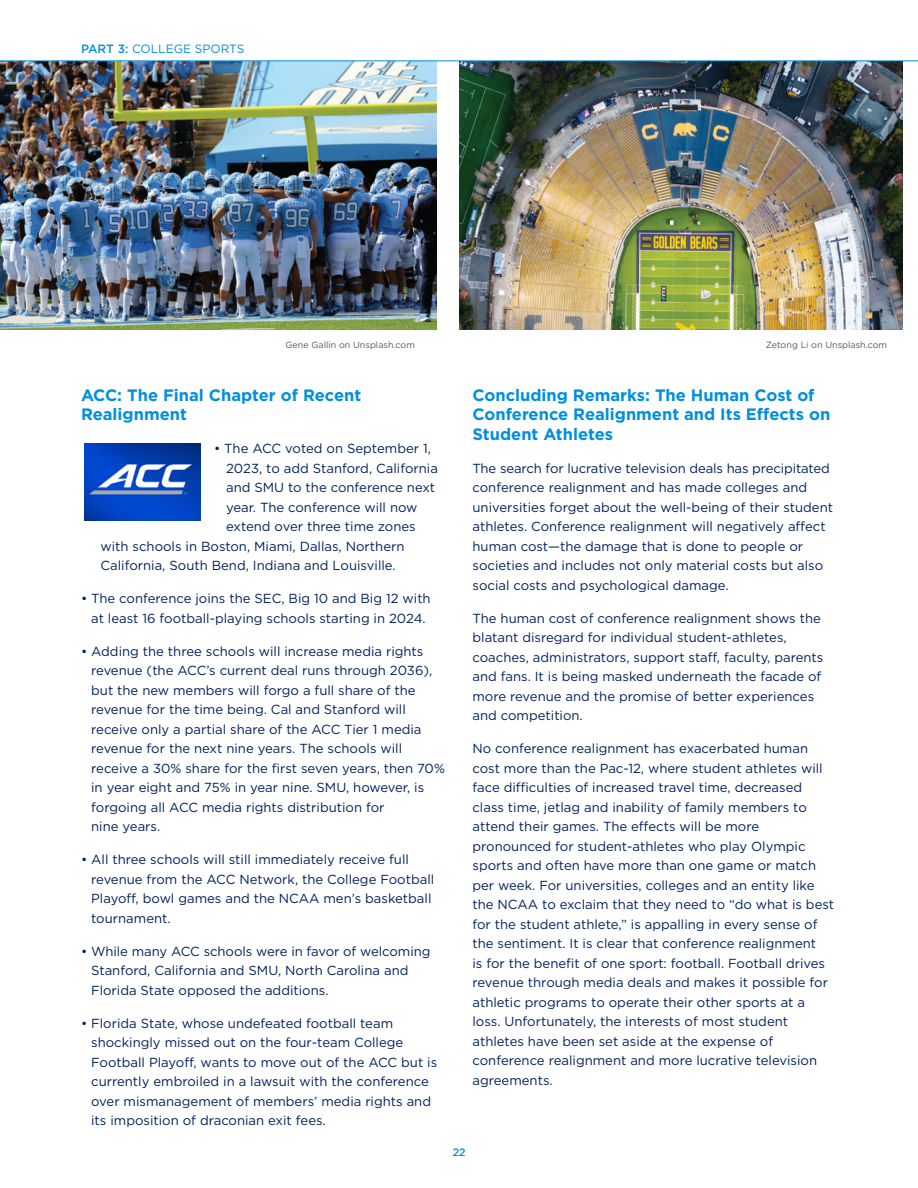
<style>
.page{position:relative;width:918px;height:1188px;background:#fff}
.page>*{position:absolute;margin:0;border:0;box-sizing:border-box;transform-origin:0 0}
.head_2{font:700 16.5px/19.5px "Gotham";color:#008fde}
.body_copy{font:13.2px/19.5px "Gotham";color:#00205b}
.Head_1{font:12px "Gotham";color:#008fde}
.t1{font:10.5px "Gotham";color:#008fde}
.image_credit{font:9px "Gotham";color:#57585a}
.s1{font-weight:500}
</style>
<div class="page">
<img style="left:84px;top:444px;width:117px;height:77px">
<img style="left:0;top:61px;width:437px;height:268px">
<img style="left:459px;top:61px;width:444px;height:268px">
<hr style="left:0;top:60px;width:918px;height:1px;background:#008fde">
<p class="Head_1" style="left:81px;top:41px;width:165px"><span class="s1">PART 3:</span> COLLEGE SPORTS</p>
<p class="image_credit" style="left:285px;top:340px;width:131px">Gene Gallin on Unsplash.com</p>
<p class="image_credit" style="left:766px;top:340px;width:123px">Zetong Li on Unsplash.com</p>
<p class="head_2" style="left:81px;top:385px;width:282px">ACC: The Final Chapter of Recent<br>Realignment</p>
<p class="body_copy" style="left:214px;top:439px;width:218px">• The ACC voted on September 1,</p>
<p class="body_copy" style="left:226px;top:458px;width:213px">2023, to add Stanford, California</p>
<p class="body_copy" style="left:226px;top:478px;width:211px">and SMU to the conference next</p>
<p class="body_copy" style="left:226px;top:497px;width:193px">year. The conference will now</p>
<p class="body_copy" style="left:226px;top:517px;width:191px">extend over three time zones</p>
<p class="body_copy" style="left:100px;top:536px;width:306px">with schools in Boston, Miami, Dallas, Northern</p>
<p class="body_copy" style="left:100px;top:556px;width:297px">California, South Bend, Indiana and Louisville.</p>
<p class="body_copy" style="left:81px;top:589px;width:351px;text-align:center">• The conference joins the SEC, Big 10 and Big 12 with at least 16 football-playing schools starting in 2024.</p>
<p class="body_copy" style="left:91px;top:641px;width:355px;text-indent:-10px">• Adding the three schools will increase media rights revenue (the ACC’s current deal runs through 2036), but the new members will forgo a full share of the revenue for the time being. Cal and Stanford will receive only a partial share of the ACC Tier 1 media revenue for the next nine years. The schools will receive a 30% share for the first seven years, then 70% in year eight and 75% in year nine. SMU, however, is forgoing all ACC media rights distribution for<br>nine years.</p>
<p class="body_copy" style="left:91px;top:850px;width:345px;text-indent:-10px">• All three schools will still immediately receive full revenue from the ACC Network, the College Football Playoff, bowl games and the NCAA men’s basketball tournament.</p>
<p class="body_copy" style="left:91px;top:941px;width:341px;text-indent:-10px">• While many ACC schools were in favor of welcoming<br>Stanford, California and SMU, North Carolina and<br>Florida State opposed the additions.</p>
<p class="body_copy" style="left:91px;top:1013px;width:348px;text-indent:-10px">• Florida State, whose undefeated football team shockingly missed out on the four-team College Football Playoff, wants to move out of the ACC but is currently embroiled in a lawsuit with the conference over mismanagement of members’ media rights and its imposition of draconian exit fees.</p>
<p class="head_2" style="left:472px;top:385px;width:359px">Concluding Remarks: The Human Cost of<br>Conference Realignment and Its Effects on<br>Student Athletes</p>
<p class="body_copy" style="left:472px;top:458px;width:362px">The search for lucrative television deals has precipitated conference realignment and has made colleges and universities forget about the well-being of their student athletes. Conference realignment will negatively affect human cost—the damage that is done to people or societies and includes not only material costs but also social costs and psychological damage.</p>
<p class="body_copy" style="left:472px;top:608px;width:353px">The human cost of conference realignment shows the blatant disregard for individual student-athletes, coaches, administrators, support staff, faculty, parents and fans. It is being masked underneath the facade of more revenue and the promise of better experiences and competition.</p>
<p class="body_copy" style="left:472px;top:739px;width:363px">No conference realignment has exacerbated human cost more than the Pac-12, where student athletes will face difficulties of increased travel time, decreased class time, jetlag and inability of family members to attend their games. The effects will be more pronounced for student-athletes who play Olympic sports and often have more than one game or match per week. For universities, colleges and an entity like the NCAA to exclaim that they need to “do what is best for the student athlete,” is appalling in every sense of the sentiment. It is clear that conference realignment<br>is for the benefit of one sport: football. Football drives revenue through media deals and makes it possible for athletic programs to operate their other sports at a loss. Unfortunately, the interests of most student athletes have been set aside at the expense of conference realignment and more lucrative television agreements.</p>
<p class="t1" style="left:453px;top:1145px;width:14px">22</p>
</div>
